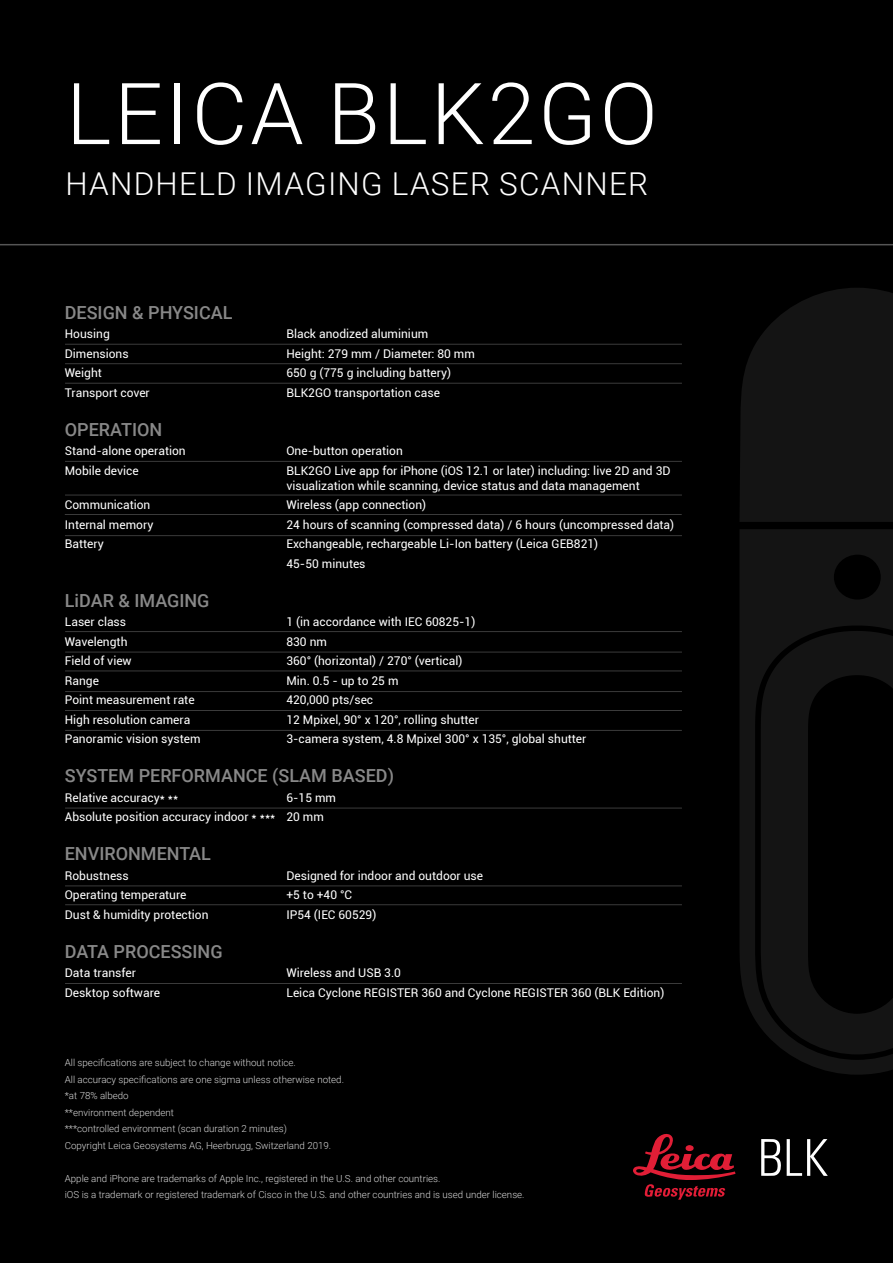
<style>
.page{position:relative;width:893px;height:1263px;background:#000}
.page>*{position:absolute;margin:0;border:0;box-sizing:border-box;transform-origin:0 0}
.t1{font:300 85.5px "Roboto";letter-spacing:.035em;color:#fff}
.t2{font:300 31.5px "Roboto";letter-spacing:.04em;color:#fff}
.t3{font:500 18px "Roboto";color:#888}
.t4{font:12px/19.5px "Roboto";color:#fff}
.t5{font:300 9.75px/16.5px "Roboto";color:#d8d8d8}
</style>
<div class="page">
<svg style="left:761px;top:1139px;width:20px;height:37px"></svg>
<svg style="left:787px;top:1139px;width:41px;height:37px"></svg>
<svg style="left:633px;top:1134px;width:102px;height:66px"></svg>
<hr style="left:65px;top:344px;width:617px;height:1px;background:#555">
<hr style="left:65px;top:363px;width:617px;height:1px;background:#555">
<hr style="left:65px;top:383px;width:617px;height:1px;background:#555">
<hr style="left:65px;top:461px;width:617px;height:1px;background:#555">
<hr style="left:65px;top:495px;width:617px;height:1px;background:#555">
<hr style="left:65px;top:535px;width:617px;height:1px;background:#555">
<hr style="left:65px;top:514px;width:617px;height:1px;background:#555">
<hr style="left:65px;top:670px;width:617px;height:1px;background:#555">
<hr style="left:65px;top:710px;width:617px;height:1px;background:#555">
<hr style="left:65px;top:808px;width:617px;height:1px;background:#555">
<hr style="left:65px;top:631px;width:617px;height:1px;background:#555">
<hr style="left:65px;top:652px;width:617px;height:1px;background:#555">
<hr style="left:65px;top:691px;width:617px;height:1px;background:#555">
<hr style="left:65px;top:730px;width:617px;height:1px;background:#555">
<hr style="left:65px;top:904px;width:617px;height:1px;background:#555">
<hr style="left:65px;top:885px;width:617px;height:1px;background:#555">
<hr style="left:65px;top:983px;width:617px;height:1px;background:#555">
<hr style="left:0;top:244px;width:893px;height:1px;background:#555">
<svg style="left:740px;top:288px;width:153px;height:234px;background:#121212"></svg>
<svg style="left:740px;top:529px;width:153px;height:546px;fill:#141414"></svg>
<h1 class="t1" style="left:66px;top:54px;width:593px">LEICA BLK2GO</h1>
<h2 class="t2" style="left:65px;top:162px;width:584px">HANDHELD IMAGING LASER SCANNER</h2>
<h3 class="t3" style="left:65px;top:300px;width:169px">DESIGN &amp; PHYSICAL</h3>
<p class="t4" style="left:65px;top:324px;width:87px">Housing<br>Dimensions<br>Weight<br>Transport cover</p>
<h3 class="t3" style="left:65px;top:417px;width:99px">OPERATION</h3>
<p class="t4" style="left:65px;top:441px;width:122px">Stand-alone operation<br>Mobile device</p>
<p class="t4" style="left:65px;top:495px;width:90px">Communication<br>Internal memory<br>Battery</p>
<p class="t4" style="left:286px;top:324px;width:190px">Black anodized aluminium<br>Height: 279 mm / Diameter: 80 mm<br>650 g (775 g including battery)<br>BLK2GO transportation case</p>
<p class="t4" style="left:286px;top:441px;width:386px">One-button operation<br>BLK2GO Live app for iPhone (iOS 12.1 or later) including: live 2D and 3D</p>
<p class="t4" style="left:286px;top:475px;width:389px">visualization while scanning, device status and data management Wireless (app connection)<br>24 hours of scanning (compressed data) / 6 hours (uncompressed data)<br>Exchangeable, rechargeable Li-Ion battery (Leica GEB821)<br>45-50 minutes</p>
<h3 class="t3" style="left:65px;top:588px;width:146px">LiDAR &amp; IMAGING</h3>
<p class="t4" style="left:65px;top:612px;width:137px">Laser class<br>Wavelength<br>Field of view<br>Range<br>Point measurement rate<br>High resolution camera<br>Panoramic vision system</p>
<h3 class="t3" style="left:65px;top:763px;width:331px">SYSTEM PERFORMANCE (SLAM BASED)</h3>
<p class="t4" style="left:65px;top:787px;width:212px">Relative accuracy* **<br>Absolute position accuracy indoor * ***</p>
<h3 class="t3" style="left:65px;top:841px;width:148px">ENVIRONMENTAL</h3>
<p class="t4" style="left:65px;top:865px;width:145px">Robustness<br>Operating temperature<br>Dust &amp; humidity protection</p>
<h3 class="t3" style="left:65px;top:939px;width:159px">DATA PROCESSING</h3>
<p class="t4" style="left:65px;top:963px;width:97px">Data transfer<br>Desktop software</p>
<p class="t4" style="left:286px;top:612px;width:301px">1 (in accordance with IEC 60825-1)<br>830 nm<br>360° (horizontal) / 270° (vertical)<br>Min. 0.5 - up to 25 m<br>420,000 pts/sec<br>12 Mpixel, 90° x 120°, rolling shutter<br>3-camera system, 4.8 Mpixel 300° x 135°, global shutter</p>
<p class="t4" style="left:286px;top:787px;width:51px">6-15 mm<br>20 mm</p>
<p class="t4" style="left:286px;top:865px;width:198px">Designed for indoor and outdoor use +5 to +40 °C<br>IP54 (IEC 60529)</p>
<p class="t4" style="left:286px;top:963px;width:379px">Wireless and USB 3.0<br>Leica Cyclone REGISTER 360 and Cyclone REGISTER 360 (BLK Edition)</p>
<p class="t5" style="left:65px;top:1054px;width:281px">All specifications are subject to change without notice.<br>All accuracy specifications are one sigma unless otherwise noted. *at 78% albedo<br>**environment dependent<br>***controlled environment (scan duration 2 minutes)<br>Copyright Leica Geosystems AG, Heerbrugg, Switzerland 2019.</p>
<p class="t5" style="left:65px;top:1169px;width:461px">Apple and iPhone are trademarks of Apple Inc., registered in the U.S. and other countries.<br>iOS is a trademark or registered trademark of Cisco in the U.S. and other countries and is used under license.</p>
</div>
